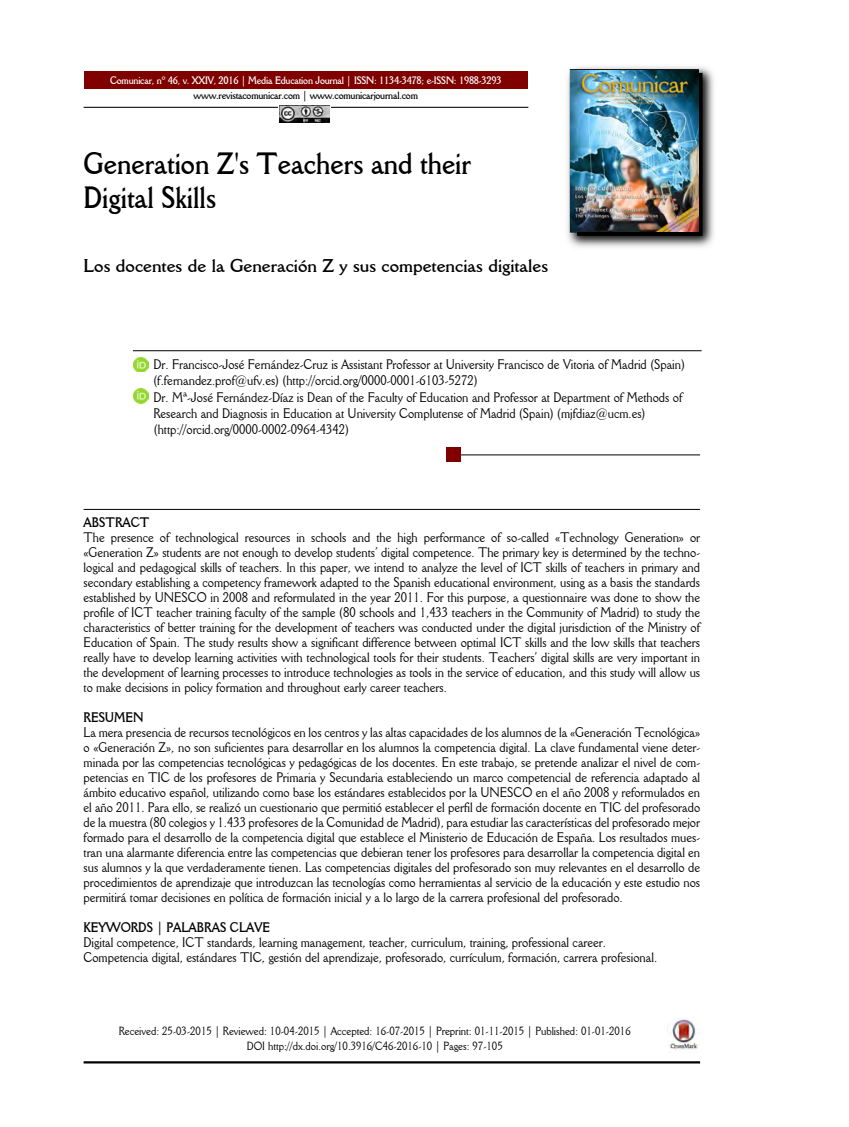
<style>
.page{position:relative;width:849px;height:1127px;background:#fff}
.page>*{position:absolute;margin:0;border:0;box-sizing:border-box;transform-origin:0 0}
.t1{font:700 30px/34.3px "Della Robbia BT";color:#000;scale:.9 1}
.t2{font:700 18px "Della Robbia BT";color:#000}
.t3{font:13.5px/15px "Della Robbia BT";color:#000;scale:.9 1}
.t4{font:700 13.5px "Della Robbia BT";color:#000;scale:.9 1}
.t5{font:11.55px/15px "Della Robbia BT";color:#000;text-align:center;scale:.9 1}
.t6{font:700 10.5px "Della Robbia BT";letter-spacing:-.02em;color:#fff;scale:.9 1}
.t7{font:700 10.5px "Della Robbia BT";letter-spacing:-.02em;color:#000;scale:.9 1}
</style>
<div class="page">
<svg style="left:83px;top:106px;width:446px;height:2px"></svg>
<div style="left:84px;top:71px;width:444px;height:17px;background:#800000"></div>
<svg style="left:132px;top:350px;width:570px;height:1px"></svg>
<svg style="left:83px;top:508px;width:618px;height:2px"></svg>
<svg style="left:461px;top:454px;width:240px;height:1px"></svg>
<img style="left:668px;top:1018px;width:32px;height:32px">
<hr style="left:84px;top:1061px;width:616px;height:2px;background:#000">
<div style="left:446px;top:448px;width:15px;height:14px;background:#800000"></div>
<img style="left:134px;top:357px;width:15px;height:15px">
<svg style="left:133px;top:391px;width:12px;height:13px"></svg>
<img style="left:134px;top:388px;width:15px;height:15px">
<svg style="left:278px;top:105px;width:53px;height:18px"></svg>
<img style="left:279px;top:105px;width:50px;height:18px">
<img style="left:567px;top:66px;width:147px;height:182px">
<img style="left:577px;top:73px;width:125px;height:163px">
<img style="left:577px;top:232px;width:122px;height:1px">
<img style="left:572px;top:72px;width:125px;height:158px">
<div style="left:570px;top:70px;width:129px;height:162px;border:1px solid #000"></div>
<p class="t6" style="left:110px;top:74px;width:437px">Comunicar, nº 46, v. XXIV, 2016 | Media Education Journal | ISSN: 1134-3478; e-ISSN: 1988-3293</p>
<p class="t7" style="left:194px;top:88px;width:251px">www.revistacomunicar.com | www.comunicarjournal.com</p>
<h1 class="t1" style="left:84px;top:146px;width:432px">Generation Z's Teachers and their<br>Digital Skills</h1>
<h2 class="t2" style="left:84px;top:255px;width:466px">Los docentes de la Generación Z y sus competencias digitales</h2>
<p class="t3" style="left:153px;top:356px;width:592px;line-height:15.8px">Dr. Francisco-José Fernández-Cruz is Assistant Professor at University Francisco de Vitoria of Madrid (Spain) (f.fernandez.prof@ufv.es) (http://orcid.org/0000-0001-6103-5272)</p>
<p class="t3" style="left:153px;top:390px;width:589px;line-height:15.8px">Dr. Mª-José Fernández-Díaz is Dean of the Faculty of Education and Professor at Department of Methods of<br>Research and Diagnosis in Education at University Complutense of Madrid (Spain) (mjfdiaz@ucm.es) (http://orcid.org/0000-0002-0964-4342)</p>
<p class="t4" style="left:84px;top:514px;width:75px">ABSTRACT</p>
<p class="t3" style="left:84px;top:530px;width:687px;text-align:justify">The presence of technological resources in schools and the high performance of so-called «Technology Generation» or «Generation Z» students are not enough to develop students’ digital competence. The primary key is determined by the techno&shy;logical and pedagogical skills of teachers. In this paper, we intend to analyze the level of ICT skills of teachers in primary and secondary establishing a competency framework adapted to the Spanish educational environment, using as a basis the standards established by UNESCO in 2008 and reformulated in the year 2011. For this purpose, a questionnaire was done to show the profile of ICT teacher training faculty of the sample (80 schools and 1,433 teachers in the Community of Madrid) to study the characteristics of better training for the development of teachers was conducted under the digital jurisdiction of the Ministry of Education of Spain. The study results show a significant difference between optimal ICT skills and the low skills that teachers really have to develop learning activities with technological tools for their students. Teachers’ digital skills are very important in the development of learning processes to introduce technologies as tools in the service of education, and this study will allow us to make decisions in policy formation and throughout early career teachers.</p>
<p class="t4" style="left:84px;top:709px;width:68px">RESUMEN</p>
<p class="t3" style="left:84px;top:725px;width:687px;text-align:justify">La mera presencia de recursos tecnológicos en los centros y las altas capacidades de los alumnos de la «Generación Tecnológica» o «Generación Z», no son suficientes para desarrollar en los alumnos la competencia digital. La clave fundamental viene deter&shy;minada por las competencias tecnológicas y pedagógicas de los docentes. En este trabajo, se pretende analizar el nivel de com&shy;petencias en TIC de los profesores de Primaria y Secundaria estableciendo un marco competencial de referencia adaptado al ámbito educativo español, utilizando como base los estándares establecidos por la UNESCO en el año 2008 y reformulados en el año 2011. Para ello, se realizó un cuestionario que permitió establecer el perfil de formación docente en TIC del profesorado de la muestra (80 colegios y 1.433 profesores de la Comunidad de Madrid), para estudiar las características del profesorado mejor formado para el desarrollo de la competencia digital que establece el Ministerio de Educación de España. Los resultados mues&shy;tran una alarmante diferencia entre las competencias que debieran tener los profesores para desarrollar la competencia digital en sus alumnos y la que verdaderamente tienen. Las competencias digitales del profesorado son muy relevantes en el desarrollo de procedimientos de aprendizaje que introduzcan las tecnologías como herramientas al servicio de la educación y este estudio nos permitirá tomar decisiones en política de formación inicial y a lo largo de la carrera profesional del profesorado.</p>
<p class="t4" style="left:84px;top:919px;width:209px">KEYWORDS | PALABRAS CLAVE</p>
<p class="t3" style="left:84px;top:935px;width:639px">Digital competence, ICT standards, learning management, teacher, curriculum, training, professional career.<br>Competencia digital, estándares TIC, gestión del aprendizaje, profesorado, currículum, formación, carrera profesional.</p>
<p class="t5" style="left:119px;top:1023px;width:570px">Received: 25-03-2015 | Reviewed: 10-04-2015 | Accepted: 16-07-2015 | Preprint: 01-11-2015 | Published: 01-01-2016<br>DOI http://dx.doi.org/10.3916/C46-2016-10 | Pages: 97-105</p>
</div>
